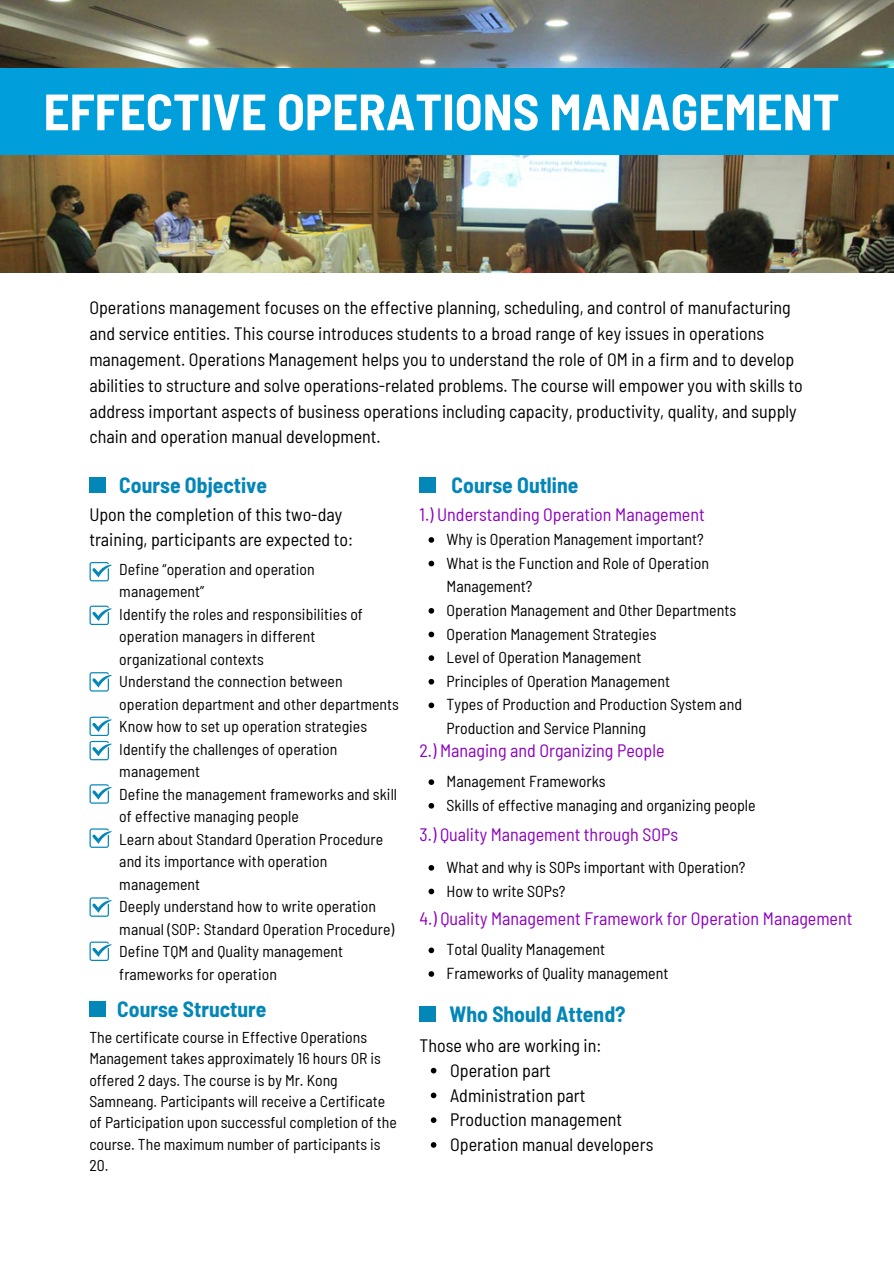
<style>
.page{position:relative;width:894px;height:1264px;background:#fff}
.page>*{position:absolute;margin:0;border:0;box-sizing:border-box;transform-origin:0 0}
.t1{font:700 semi-condensed 51px "Barlow";color:#fff}
.t2{font:700 semi-condensed 21.6px "Barlow";color:#0386b8}
.t3{font:semi-condensed 18px/25.8px "Barlow";color:#000}
.t4{font:semi-condensed 18px "Barlow";color:#8e00bf}
.t5{font:semi-condensed 15.9px/23.7px "Barlow";color:#000}
.t6{font:semi-condensed 15.75px/22.5px "Barlow";letter-spacing:.005em;color:#000}
</style>
<div class="page">
<img style="left:0;top:0;width:893px;height:272px">
<div style="left:0;top:69px;width:893px;height:86px;background:#009eda"></div>
<svg style="left:89px;top:605px;width:23px;height:19px"></svg>
<svg style="left:89px;top:562px;width:23px;height:19px"></svg>
<svg style="left:89px;top:672px;width:23px;height:19px"></svg>
<svg style="left:89px;top:716px;width:23px;height:19px"></svg>
<svg style="left:89px;top:741px;width:23px;height:19px"></svg>
<svg style="left:89px;top:784px;width:23px;height:19px"></svg>
<svg style="left:89px;top:828px;width:23px;height:19px"></svg>
<svg style="left:89px;top:897px;width:23px;height:19px"></svg>
<svg style="left:89px;top:941px;width:23px;height:19px"></svg>
<div style="left:89px;top:477px;width:17px;height:16px;background:#0386b8"></div>
<div style="left:419px;top:477px;width:16px;height:16px;background:#0386b8"></div>
<div style="left:419px;top:1006px;width:17px;height:15px;background:#0386b8"></div>
<svg style="left:430px;top:1067px;width:6px;height:6px"></svg>
<svg style="left:430px;top:1092px;width:6px;height:6px"></svg>
<svg style="left:430px;top:1117px;width:6px;height:5px"></svg>
<svg style="left:430px;top:1142px;width:6px;height:5px"></svg>
<div style="left:90px;top:1001px;width:16px;height:16px;background:#0386b8"></div>
<svg style="left:428px;top:537px;width:6px;height:5px"></svg>
<svg style="left:428px;top:560px;width:6px;height:6px"></svg>
<svg style="left:428px;top:608px;width:6px;height:5px"></svg>
<svg style="left:428px;top:631px;width:6px;height:6px"></svg>
<svg style="left:428px;top:655px;width:6px;height:6px"></svg>
<svg style="left:428px;top:679px;width:6px;height:5px"></svg>
<svg style="left:428px;top:702px;width:6px;height:6px"></svg>
<svg style="left:428px;top:779px;width:6px;height:6px"></svg>
<svg style="left:428px;top:803px;width:6px;height:5px"></svg>
<svg style="left:428px;top:865px;width:6px;height:5px"></svg>
<svg style="left:428px;top:888px;width:6px;height:6px"></svg>
<svg style="left:428px;top:947px;width:6px;height:6px"></svg>
<svg style="left:428px;top:971px;width:6px;height:5px"></svg>
<p class="t1" style="left:43px;top:79px;width:797px">EFFECTIVE OPERATIONS MANAGEMENT</p>
<p class="t3" style="left:89px;top:294px;width:714px">Operations management focuses on the effective planning, scheduling, and control of manufacturing and service entities. This course introduces students to a broad range of key issues in operations management. Operations Management helps you to understand the role of OM in a firm and to develop abilities to structure and solve operations-related problems. The course will empower you with skills to address important aspects of business operations including capacity, productivity, quality, and supply chain and operation manual development.</p>
<p class="t2" style="left:119px;top:471px;width:149px">Course Objective</p>
<p class="t3" style="left:89px;top:501px;width:265px;line-height:24.8px">Upon the completion of this two-day training, participants are expected to:</p>
<p class="t6" style="left:119px;top:557px;width:197px">Define “operation and operation management”</p>
<p class="t6" style="left:119px;top:602px;width:245px">Identify the roles and responsibilities of operation managers in different organizational contexts</p>
<p class="t6" style="left:119px;top:669px;width:281px">Understand the connection between operation department and other departments</p>
<p class="t6" style="left:119px;top:714px;width:249px">Know how to set up operation strategies</p>
<p class="t6" style="left:119px;top:737px;width:219px">Identify the challenges of operation management</p>
<p class="t6" style="left:119px;top:782px;width:279px">Define the management frameworks and skill of effective managing people</p>
<p class="t6" style="left:119px;top:827px;width:265px">Learn about Standard Operation Procedure and its importance with operation management</p>
<p class="t6" style="left:119px;top:894px;width:276px">Deeply understand how to write operation manual (SOP: Standard Operation Procedure)</p>
<p class="t6" style="left:119px;top:939px;width:225px">Define TQM and Quality management frameworks for operation</p>
<p class="t2" style="left:117px;top:995px;width:151px">Course Structure</p>
<p class="t6" style="left:89px;top:1025px;width:309px;line-height:21.3px">The certificate course in Effective Operations Management takes approximately 16 hours OR is offered 2 days. The course is by Mr. Kong Samneang. Participants will receive a Certificate of Participation upon successful completion of the course. The maximum number of participants is 20.</p>
<p class="t2" style="left:451px;top:471px;width:128px">Course Outline</p>
<p class="t4" style="left:419px;top:503px;width:287px">1.) Understanding Operation Management</p>
<p class="t5" style="left:446px;top:527px;width:258px">Why is Operation Management important?</p>
<p class="t5" style="left:446px;top:550px;width:264px">What is the Function and Role of Operation<br>Management?</p>
<p class="t5" style="left:446px;top:597px;width:291px">Operation Management and Other Departments</p>
<p class="t5" style="left:446px;top:621px;width:211px">Operation Management Strategies</p>
<p class="t5" style="left:446px;top:645px;width:196px">Level of Operation Management</p>
<p class="t5" style="left:446px;top:668px;width:225px">Principles of Operation Management</p>
<p class="t5" style="left:446px;top:692px;width:297px">Types of Production and Production System and<br>Production and Service Planning</p>
<p class="t5" style="left:446px;top:769px;width:161px">Management Frameworks</p>
<p class="t5" style="left:446px;top:792px;width:310px">Skills of effective managing and organizing people</p>
<p class="t4" style="left:419px;top:739px;width:246px">2.) Managing and Organizing People</p>
<p class="t4" style="left:419px;top:823px;width:260px">3.) Quality Management through SOPs</p>
<p class="t5" style="left:446px;top:854px;width:300px">What and why is SOPs important with Operation?</p>
<p class="t5" style="left:446px;top:878px;width:120px">How to write SOPs?</p>
<p class="t4" style="left:419px;top:906px;width:434px">4.) Quality Management Framework for Operation Management</p>
<p class="t5" style="left:446px;top:937px;width:160px">Total Quality Management</p>
<p class="t5" style="left:446px;top:960px;width:223px">Frameworks of Quality management</p>
<p class="t2" style="left:449px;top:1000px;width:177px">Who Should Attend?</p>
<p class="t3" style="left:419px;top:1031px;width:183px">Those who are working in:</p>
<p class="t3" style="left:450px;top:1056px;width:102px">Operation part</p>
<p class="t3" style="left:450px;top:1081px;width:137px">Administration part</p>
<p class="t3" style="left:450px;top:1106px;width:173px">Production management</p>
<p class="t3" style="left:450px;top:1130px;width:205px">Operation manual developers</p>
</div>
